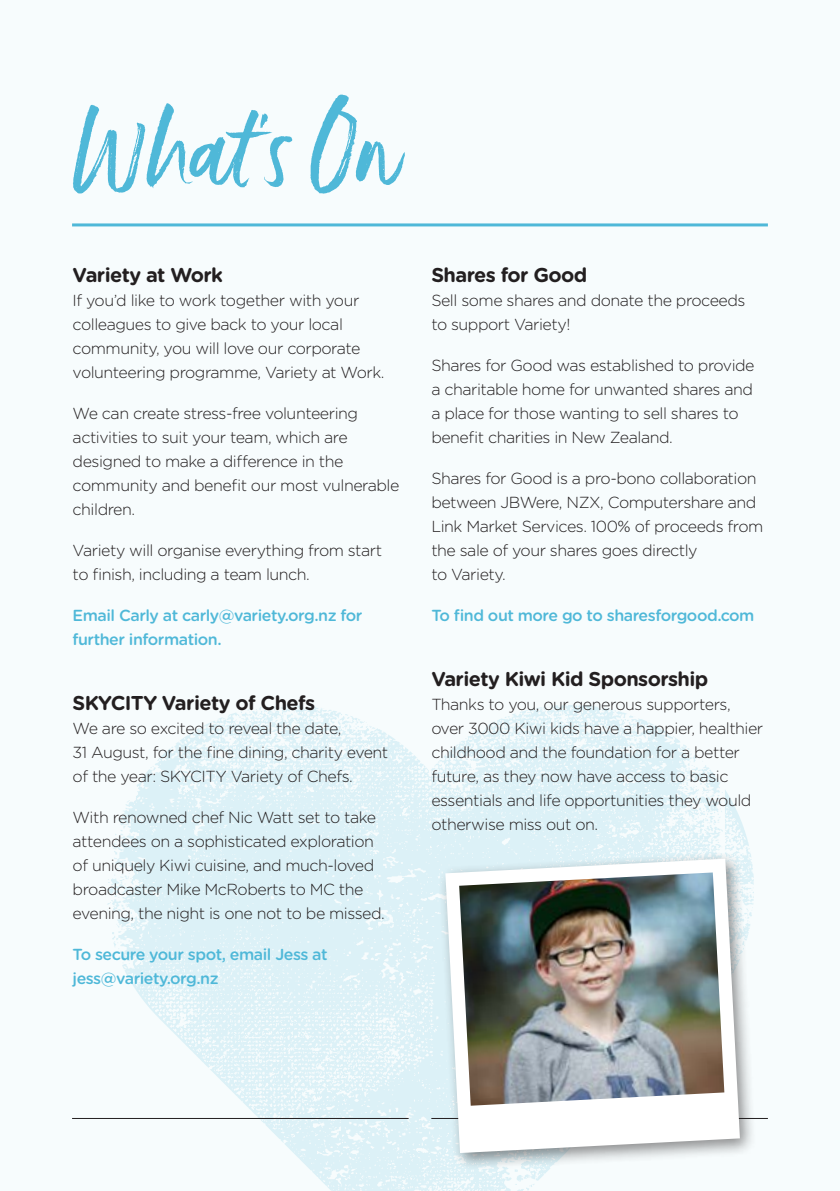
<style>
.page{position:relative;width:840px;height:1191px;background:#fff}
.page>*{position:absolute;margin:0;border:0;box-sizing:border-box;transform-origin:0 0}
.t1{font:100px "Ernestand Emily";color:#4fb8d8}
.t2{font:700 20px "Gotham Rounded";letter-spacing:-.03em;color:#231f20}
.t3{font:300 16px/24px "Gotham Rounded";letter-spacing:-.03em;color:#231f20}
.t4{font:500 16px/24px "Gotham Rounded";letter-spacing:-.03em;color:#4fb8d8}
</style>
<div class="page">
<div style="left:0;top:0;width:839px;height:1191px;background:#f7fcfd"></div>
<img style="left:107px;top:705px;width:643px;height:486px">
<hr style="left:72px;top:1118px;width:336px;height:1px;background:#231f20">
<hr style="left:431px;top:1118px;width:336px;height:1px;background:#231f20">
<hr style="left:72px;top:223px;width:695px;height:3px;background:#4fb8d8">
<div style="left:437px;top:851px;width:319px;height:319px;background:#231f20;opacity:.5"></div>
<svg style="left:445px;top:858px;width:294px;height:295px"></svg>
<img style="left:459px;top:872px;width:265px;height:233px">
<p class="t1" style="left:72px;top:87px;width:329px">What’s On</p>
<p class="t2" style="left:73px;top:260px;width:152px">Variety at Work</p>
<p class="t3" style="left:73px;top:287px;width:313px">If you’d like to work together with your colleagues to give back to your local community, you will love our corporate volunteering programme, Variety at Work.</p>
<p class="t3" style="left:73px;top:400px;width:328px">We can create stress-free volunteering activities to suit your team, which are designed to make a difference in the community and benefit our most vulnerable children.</p>
<p class="t3" style="left:73px;top:537px;width:311px">Variety will organise everything from start to finish, including a team lunch.</p>
<p class="t4" style="left:73px;top:602px;width:291px">Email Carly at carly@variety.org.nz for further information.</p>
<p class="t2" style="left:73px;top:688px;width:244px">SKYCITY Variety of Chefs</p>
<p class="t3" style="left:73px;top:715px;width:317px">We are so excited to reveal the date,<br>31 August, for the fine dining, charity event of the year: SKYCITY Variety of Chefs.</p>
<p class="t3" style="left:73px;top:804px;width:313px">With renowned chef Nic Watt set to take attendees on a sophisticated exploration of uniquely Kiwi cuisine, and much-loved broadcaster Mike McRoberts to MC the evening, the night is one not to be missed.</p>
<p class="t4" style="left:73px;top:941px;width:256px">To secure your spot, email Jess at jess@variety.org.nz</p>
<p class="t2" style="left:431px;top:260px;width:157px">Shares for Good</p>
<p class="t3" style="left:431px;top:287px;width:315px">Sell some shares and donate the proceeds to support Variety!</p>
<p class="t3" style="left:431px;top:352px;width:324px">Shares for Good was established to provide a charitable home for unwanted shares and a place for those wanting to sell shares to benefit charities in New Zealand.</p>
<p class="t3" style="left:431px;top:465px;width:333px">Shares for Good is a pro-bono collaboration between JBWere, NZX, Computershare and Link Market Services. 100% of proceeds from the sale of your shares goes directly<br>to Variety.</p>
<p class="t4" style="left:431px;top:602px;width:324px">To find out more go to sharesforgood.com</p>
<p class="t2" style="left:431px;top:664px;width:278px">Variety Kiwi Kid Sponsorship</p>
<p class="t3" style="left:431px;top:691px;width:333px">Thanks to you, our generous supporters, over 3000 Kiwi kids have a happier, healthier childhood and the foundation for a better future, as they now have access to basic essentials and life opportunities they would otherwise miss out on.</p>
</div>
